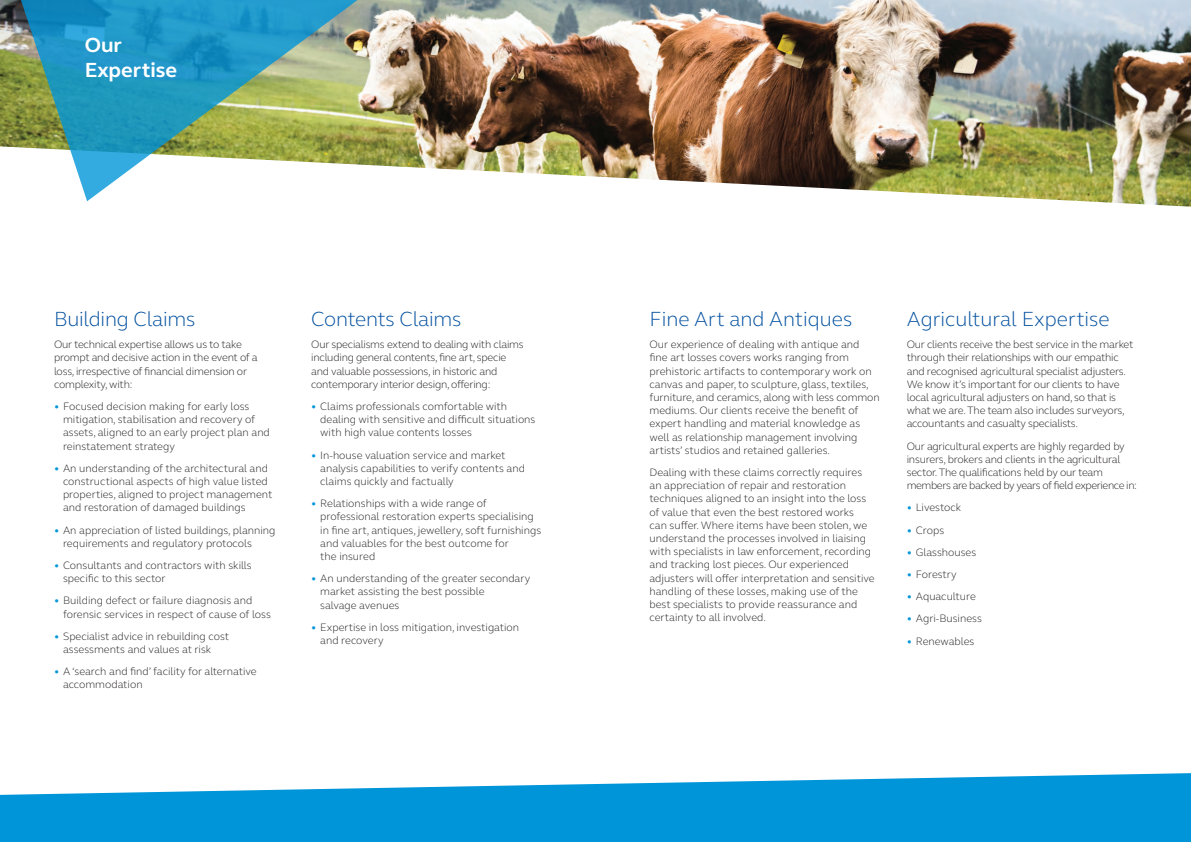
<style>
.page{position:relative;width:1191px;height:842px;background:#fff}
.page>*{position:absolute;margin:0;border:0;box-sizing:border-box;transform-origin:0 0}
.t1{font:300 21px "FS Elliot";color:#014f9e}
.t2{font:700 21px/25.2px "FS Elliot";color:#fff}
.t3{font:300 11px/13.2px "FS Elliot";color:#231f20}
.t4{font:300 11px/13.2px "FS Elliot";letter-spacing:-.02em;color:#231f20}
.s1{color:#0095d9}
</style>
<div class="page">
<svg style="left:0;top:773px;width:1191px;height:69px;fill:#0095d9"></svg>
<img style="left:0;top:0;width:1191px;height:207px">
<svg style="left:18px;top:0;width:351px;height:201px"></svg>
<h1 class="t2" style="left:85px;top:32px;width:94px">Our<br>Expertise</h1>
<h1 class="t1" style="left:54px;top:305px;width:143px">Building Claims</h1>
<p class="t4" style="left:54px;top:337px;width:205px">Our technical expertise allows us to take prompt and decisive action in the event of a loss, irrespective of financial dimension or complexity, with:</p>
<p class="t3" style="left:63px;top:399px;width:208px;text-indent:-9px"><span class="s1">•</span> Focused decision making for early loss mitigation, stabilisation and recovery of assets, aligned to an early project plan and reinstatement strategy</p>
<p class="t3" style="left:63px;top:461px;width:211px;text-indent:-9px"><span class="s1">•</span> An understanding of the architectural and constructional aspects of high value listed properties, aligned to project management and restoration of damaged buildings</p>
<p class="t3" style="left:63px;top:523px;width:214px;text-indent:-9px"><span class="s1">•</span> An appreciation of listed buildings, planning requirements and regulatory protocols</p>
<p class="t3" style="left:63px;top:558px;width:190px;text-indent:-9px"><span class="s1">•</span> Consultants and contractors with skills specific to this sector</p>
<p class="t3" style="left:63px;top:594px;width:209px;text-indent:-9px"><span class="s1">•</span> Building defect or failure diagnosis and forensic services in respect of cause of loss</p>
<p class="t3" style="left:63px;top:629px;width:168px;text-indent:-9px"><span class="s1">•</span> Specialist advice in rebuilding cost assessments and values at risk</p>
<p class="t3" style="left:63px;top:664px;width:195px;text-indent:-9px"><span class="s1">•</span> A ‘search and find’ facility for alternative accommodation</p>
<h1 class="t1" style="left:311px;top:305px;width:152px">Contents Claims</h1>
<p class="t4" style="left:311px;top:337px;width:214px">Our specialisms extend to dealing with claims including general contents, fine art, specie and valuable possessions, in historic and contemporary interior design, offering:</p>
<p class="t3" style="left:320px;top:399px;width:217px;text-indent:-9px"><span class="s1">•</span> Claims professionals comfortable with dealing with sensitive and difficult situations with high value contents losses</p>
<p class="t3" style="left:320px;top:448px;width:206px;text-indent:-9px"><span class="s1">•</span> In-house valuation service and market analysis capabilities to verify contents and claims quickly and factually</p>
<p class="t3" style="left:320px;top:496px;width:222px;text-indent:-9px"><span class="s1">•</span> Relationships with a wide range of professional restoration experts specialising in fine art, antiques, jewellery, soft furnishings and valuables for the best outcome for<br>the insured</p>
<p class="t3" style="left:320px;top:571px;width:212px;text-indent:-9px"><span class="s1">•</span> An understanding of the greater secondary market assisting the best possible<br>salvage avenues</p>
<p class="t3" style="left:320px;top:620px;width:200px;text-indent:-9px"><span class="s1">•</span> Expertise in loss mitigation, investigation and recovery</p>
<h1 class="t1" style="left:649px;top:305px;width:204px">Fine Art and Antiques</h1>
<p class="t3" style="left:649px;top:337px;width:232px">Our experience of dealing with antique and fine art losses covers works ranging from prehistoric artifacts to contemporary work on canvas and paper, to sculpture, glass, textiles, furniture, and ceramics, along with less common mediums. Our clients receive the benefit of expert handling and material knowledge as well as relationship management involving artists’ studios and retained galleries.</p>
<p class="t3" style="left:649px;top:465px;width:227px">Dealing with these claims correctly requires an appreciation of repair and restoration techniques aligned to an insight into the loss of value that even the best restored works<br>can suffer. Where items have been stolen, we understand the processes involved in liaising with specialists in law enforcement, recording and tracking lost pieces. Our experienced adjusters will offer interpretation and sensitive handling of these losses, making use of the best specialists to provide reassurance and certainty to all involved.</p>
<h1 class="t1" style="left:906px;top:305px;width:204px">Agricultural Expertise</h1>
<p class="t4" style="left:906px;top:337px;width:228px">Our clients receive the best service in the market through their relationships with our empathic and recognised agricultural specialist adjusters.<br>We know it’s important for our clients to have local agricultural adjusters on hand, so that is what we are. The team also includes surveyors, accountants and casualty specialists.</p>
<p class="t4" style="left:906px;top:439px;width:232px">Our agricultural experts are highly regarded by insurers, brokers and clients in the agricultural sector. The qualifications held by our team members are backed by years of field experience in:</p>
<p class="t3" style="left:906px;top:501px;width:56px"><span class="s1">•</span> Livestock</p>
<p class="t3" style="left:906px;top:523px;width:39px"><span class="s1">•</span> Crops</p>
<p class="t3" style="left:906px;top:545px;width:71px"><span class="s1">•</span> Glasshouses</p>
<p class="t3" style="left:906px;top:567px;width:52px"><span class="s1">•</span> Forestry</p>
<p class="t3" style="left:906px;top:589px;width:71px"><span class="s1">•</span> Aquaculture</p>
<p class="t3" style="left:906px;top:612px;width:77px"><span class="s1">•</span> Agri-Business</p>
<p class="t3" style="left:906px;top:634px;width:69px"><span class="s1">•</span> Renewables</p>
</div>
